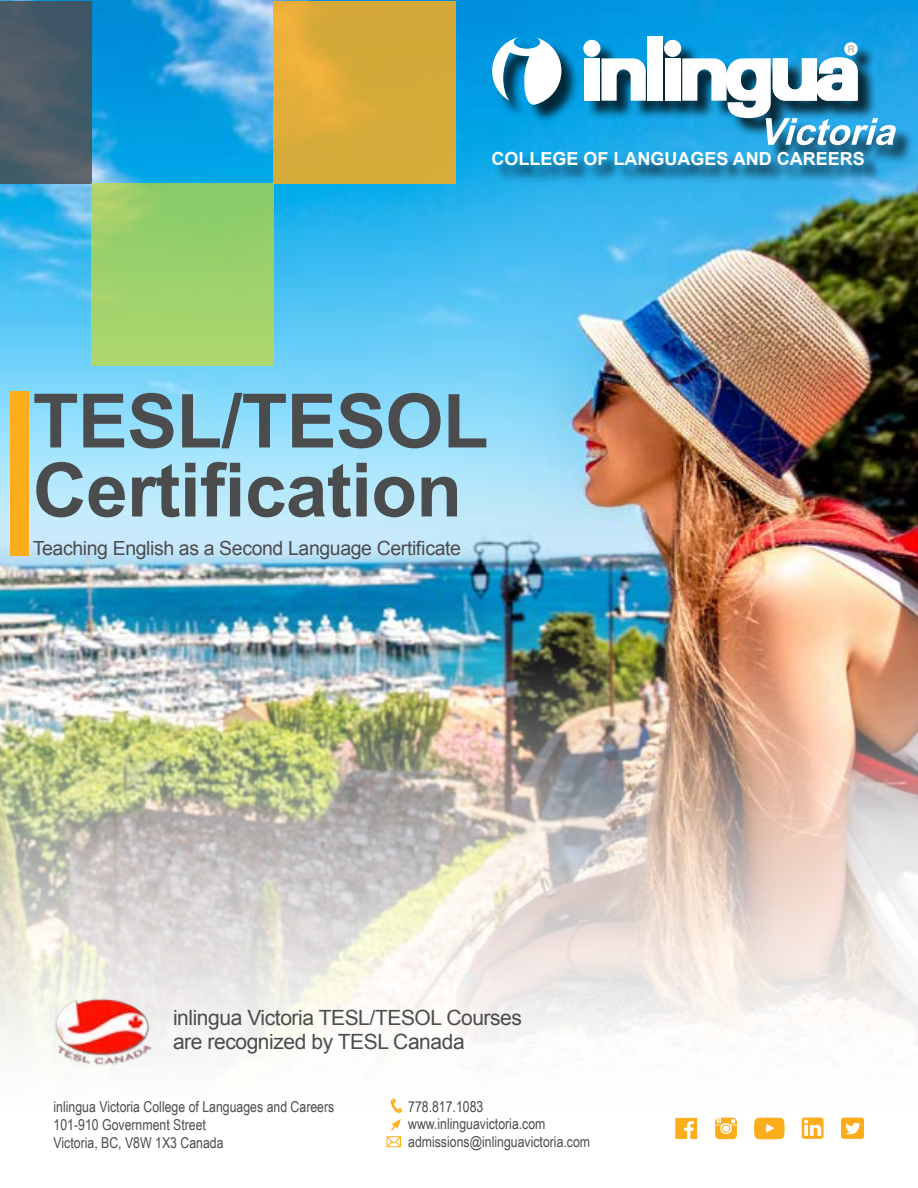
<style>
.page{position:relative;width:918px;height:1188px;background:#fff}
.page>*{position:absolute;margin:0;border:0;box-sizing:border-box;transform-origin:0 0}
.t1{font:700 75px/69px "Arial";letter-spacing:-.01em;color:#4b4c4e}
.t2{font:21px/24px "Arial";letter-spacing:-.02em;color:#4b4c4e}
.t3{font:19.5px "Arial";letter-spacing:-.02em;color:#4b4c4e}
.t4{font:700 18px "Arial";color:#fff}
.t5{font:15px/18px "Arial Narrow";color:#4b4c4e}
</style>
<div class="page">
<img style="left:0;top:0;width:918px;height:1148px">
<div style="left:495px;top:39px;width:420px;height:126px;background:#000;opacity:.75"></div>
<svg style="left:492px;top:37px;width:69px;height:68px"></svg>
<div style="left:583px;top:40px;width:17px;height:17px;background:#fff;border-radius:50%"></div>
<div style="left:584px;top:58px;width:15px;height:43px;background:#fff"></div>
<div style="left:664px;top:40px;width:17px;height:17px;background:#fff;border-radius:50%"></div>
<div style="left:665px;top:58px;width:15px;height:43px;background:#fff"></div>
<div style="left:648px;top:36px;width:15px;height:65px;background:#fff"></div>
<svg style="left:601px;top:58px;width:45px;height:43px"></svg>
<svg style="left:682px;top:42px;width:214px;height:103px"></svg>
<div style="left:494px;top:154px;width:388px;height:29px;background:#000;opacity:.75"></div>
<svg style="left:0;top:2px;width:91px;height:182px;background:#4a5c67"></svg>
<svg style="left:91px;top:184px;width:183px;height:182px;background:#9dd16b"></svg>
<svg style="left:274px;top:2px;width:182px;height:182px;background:#d8ab39"></svg>
<div style="left:11px;top:391px;width:18px;height:165px;background:#fbad1b"></div>
<img style="left:54px;top:997px;width:101px;height:69px">
<svg style="left:387px;top:1119px;width:14px;height:28px"></svg>
<svg style="left:675px;top:1118px;width:22px;height:21px"></svg>
<svg style="left:754px;top:1118px;width:31px;height:21px"></svg>
<svg style="left:715px;top:1118px;width:22px;height:21px"></svg>
<svg style="left:802px;top:1118px;width:22px;height:21px"></svg>
<svg style="left:841px;top:1118px;width:23px;height:21px"></svg>
<svg style="left:391px;top:1098px;width:11px;height:15px"></svg>
<p class="t4" style="left:491px;top:147px;width:375px">COLLEGE OF LANGUAGES AND CAREERS</p>
<h1 class="t1" style="left:33px;top:389px;width:457px">TESL/TESOL<br>Certification</h1>
<h3 class="t3" style="left:33px;top:536px;width:430px">Teaching English as a Second Language Certificate</h3>
<h2 class="t2" style="left:173px;top:1006px;width:351px">inlingua Victoria TESL/TESOL Courses are recognized by TESL Canada</h2>
<p class="t5" style="left:54px;top:1097px;width:282px">inlingua Victoria College of Languages and Careers<br>101-910 Government Street<br>Victoria, BC, V8W 1X3 Canada</p>
<p class="t5" style="left:408px;top:1097px;width:77px">778.817.1083</p>
<p class="t5" style="left:408px;top:1114px;width:139px">www.inlinguavictoria.com</p>
<p class="t5" style="left:408px;top:1132px;width:183px">admissions@inlinguavictoria.com</p>
</div>
